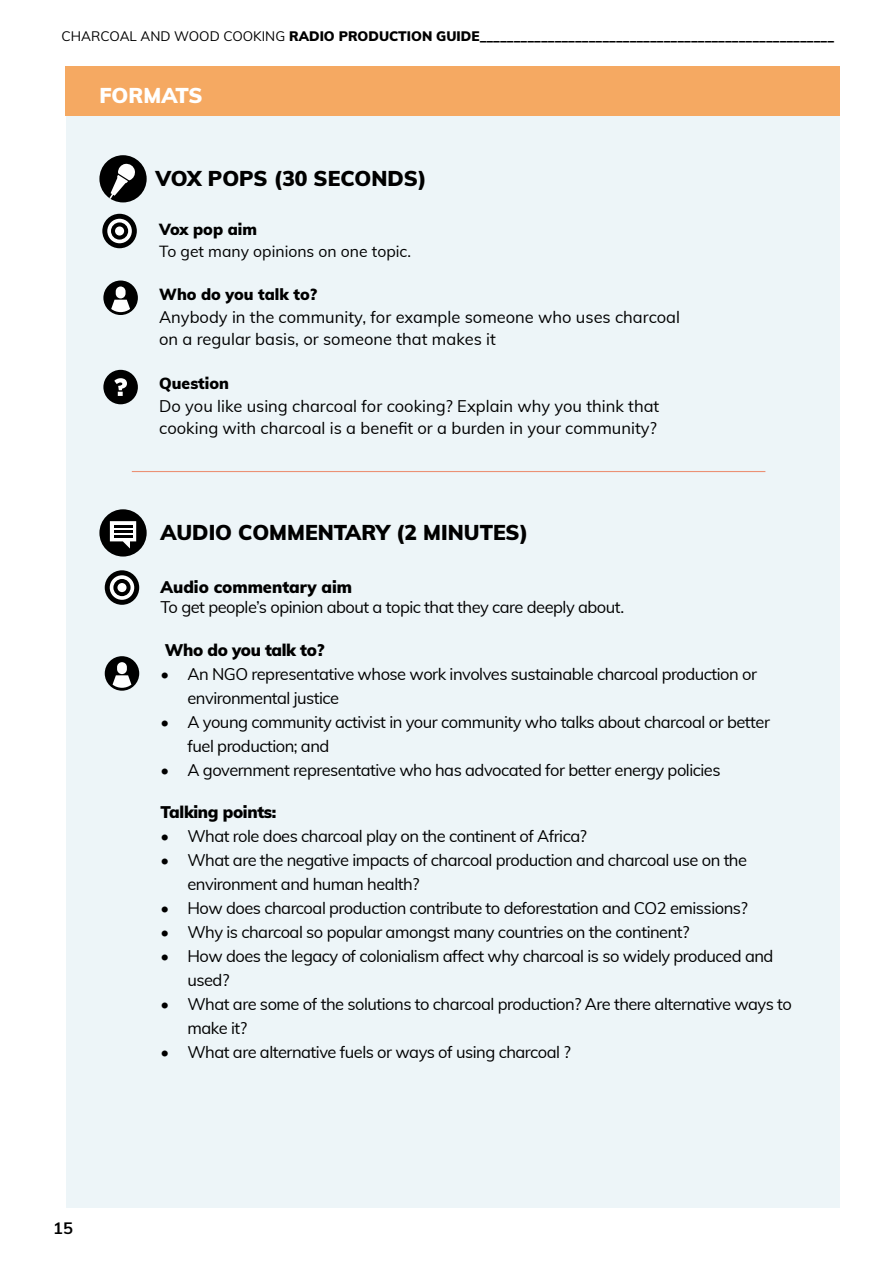
<style>
.page{position:relative;width:893px;height:1263px;background:#fff}
.page>*{position:absolute;margin:0;border:0;box-sizing:border-box;transform-origin:0 0}
.t1{font:900 21px "Muli";color:#000}
.t2{font:900 21px "Muli";color:#fff}
.t3{font:16.5px/24px "Muli";letter-spacing:-.03em;color:#000}
.t4{font:16.5px/22.5px "Muli";color:#000}
.t5{font:900 16.5px "Muli";letter-spacing:-.02em;color:#000}
.t6{font:900 16.5px "Muli";color:#000}
.t7{font:700 16.5px "Muli";color:#000}
.t8{font:900 15.75px "Muli";color:#000}
.t9{font:15.75px "Muli";color:#000}
.t10{font:900 13.5px "Muli";color:#000}
.s1{font-weight:400}
</style>
<div class="page">
<div style="left:66px;top:116px;width:774px;height:1092px;background:#edf5f8"></div>
<div style="left:99px;top:155px;width:48px;height:47px;background:#000;border-radius:50%"></div>
<svg style="left:109px;top:163px;width:27px;height:36px"></svg>
<svg style="left:102px;top:214px;width:35px;height:34px"></svg>
<svg style="left:107px;top:219px;width:25px;height:24px"></svg>
<svg style="left:111px;top:222px;width:17px;height:18px"></svg>
<div style="left:115px;top:226px;width:9px;height:10px;background:#fff;border-radius:50%"></div>
<div style="left:103px;top:280px;width:35px;height:35px;background:#000;border-radius:50%"></div>
<svg style="left:111px;top:300px;width:19px;height:12px"></svg>
<div style="left:116px;top:286px;width:10px;height:12px;background:#fff;border-radius:5px"></div>
<div style="left:103px;top:370px;width:35px;height:34px;background:#000;border-radius:50%"></div>
<svg style="left:114px;top:378px;width:13px;height:18px"></svg>
<div style="left:66px;top:66px;width:774px;height:50px;background:#f5a962"></div>
<hr style="left:132px;top:471px;width:633px;height:1px;background:#eb9175">
<svg style="left:105px;top:570px;width:34px;height:35px"></svg>
<svg style="left:110px;top:575px;width:24px;height:25px"></svg>
<svg style="left:113px;top:579px;width:18px;height:17px"></svg>
<div style="left:117px;top:583px;width:10px;height:9px;background:#fff;border-radius:50%"></div>
<div style="left:105px;top:656px;width:34px;height:35px;background:#000;border-radius:50%"></div>
<svg style="left:113px;top:675px;width:18px;height:13px"></svg>
<div style="left:117px;top:662px;width:10px;height:12px;background:#fff;border-radius:5px"></div>
<div style="left:99px;top:509px;width:48px;height:47px;background:#000;border-radius:50%"></div>
<svg style="left:110px;top:521px;width:26px;height:27px"></svg>
<p class="t10" style="left:62px;top:26px;width:774px"><span class="s1">CHARCOAL AND WOOD COOKING</span> RADIO PRODUCTION GUIDE____________________________________________________</p>
<p class="t2" style="left:99px;top:80px;width:105px">FORMATS</p>
<p class="t1" style="left:156px;top:163px;width:272px">VOX POPS (30 SECONDS)</p>
<p class="t8" style="left:159px;top:218px;width:99px">Vox pop aim</p>
<p class="t9" style="left:159px;top:240px;width:253px">To get many opinions on one topic.</p>
<p class="t8" style="left:159px;top:283px;width:160px">Who do you talk to?</p>
<p class="t4" style="left:159px;top:305px;width:522px">Anybody in the community, for example someone who uses charcoal on a regular basis, or someone that makes it</p>
<p class="t8" style="left:159px;top:372px;width:71px">Question</p>
<p class="t4" style="left:159px;top:394px;width:502px">Do you like using charcoal for cooking? Explain why you think that cooking with charcoal is a benefit or a burden in your community?</p>
<p class="t1" style="left:160px;top:517px;width:369px">AUDIO COMMENTARY (2 MINUTES)</p>
<p class="t7" style="left:53px;top:1216px;width:21px">15</p>
<p class="t6" style="left:160px;top:575px;width:193px">Audio commentary aim</p>
<p class="t3" style="left:160px;top:594px;width:465px">To get people’s opinion about a topic that they care deeply about.</p>
<p class="t5" style="left:165px;top:638px;width:161px">Who do you talk to?</p>
<p class="t3" style="left:187px;top:661px;width:571px;text-indent:-27px">• An NGO representative whose work involves sustainable charcoal production or environmental justice</p>
<p class="t3" style="left:187px;top:709px;width:584px;text-indent:-27px">• A young community activist in your community who talks about charcoal or better fuel production; and</p>
<p class="t3" style="left:160px;top:758px;width:562px">• A government representative who has advocated for better energy policies</p>
<p class="t5" style="left:160px;top:800px;width:118px">Talking points:</p>
<p class="t3" style="left:160px;top:824px;width:428px">• What role does charcoal play on the continent of Africa?</p>
<p class="t3" style="left:187px;top:848px;width:561px;text-indent:-27px">• What are the negative impacts of charcoal production and charcoal use on the environment and human health?</p>
<p class="t3" style="left:160px;top:896px;width:589px">• How does charcoal production contribute to deforestation and CO2 emissions?</p>
<p class="t3" style="left:160px;top:920px;width:531px">• Why is charcoal so popular amongst many countries on the continent?</p>
<p class="t3" style="left:187px;top:944px;width:587px;text-indent:-27px">• How does the legacy of colonialism affect why charcoal is so widely produced and used?</p>
<p class="t3" style="left:187px;top:992px;width:606px;text-indent:-27px">• What are some of the solutions to charcoal production? Are there alternative ways to make it?</p>
<p class="t3" style="left:160px;top:1040px;width:412px">• What are alternative fuels or ways of using charcoal ?</p>
</div>
